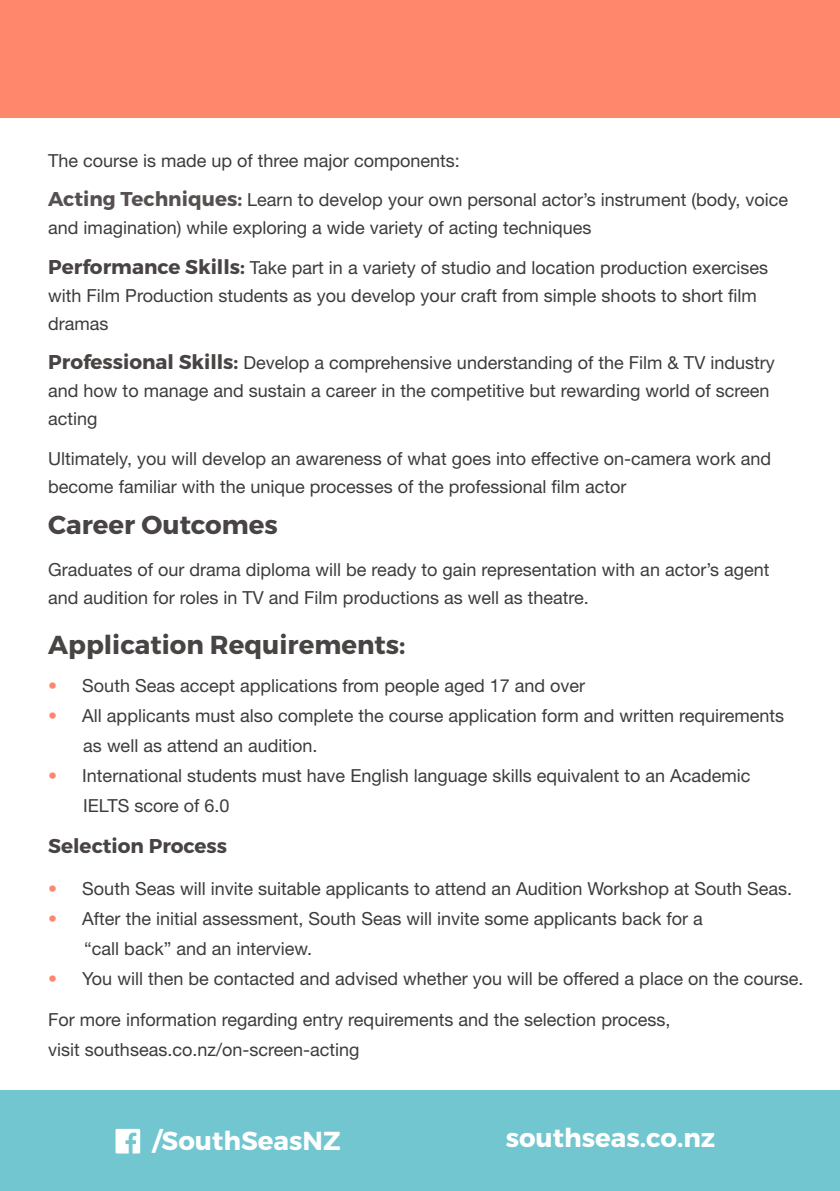
<style>
.page{position:relative;width:840px;height:1191px;background:#fff}
.page>*{position:absolute;margin:0;border:0;box-sizing:border-box;transform-origin:0 0}
.t1{font:700 26px "Montserrat";color:#484443}
.t2{font:700 26px "Montserrat";color:#fff}
.t3{font:700 20px "Montserrat";color:#484443}
.t4{font:18px/28px "Helvetica Neue LT Std";color:#3c3c3b}
.s1{font-family:"Montserrat";font-weight:700;font-size:20px;color:#565150}
.s2{font-family:"Montserrat";font-weight:700;font-size:20px;color:#484443}
.s3{color:#ff886c}
</style>
<div class="page">
<div style="left:0;top:1090px;width:839px;height:101px;background:#72c6d0"></div>
<div style="left:0;top:0;width:839px;height:117px;background:#ff886c"></div>
<svg style="left:115px;top:1128px;width:26px;height:26px"></svg>
<p class="t4" style="left:48px;top:141px;width:741px;line-height:39.4px">The course is made up of three major components:<br><span class="s1">Acting Techniques:</span> Learn to develop your own personal actor’s instrument (body, voice</p>
<p class="t4" style="left:48px;top:208px;width:721px;line-height:39.4px">and imagination) while exploring a wide variety of acting techniques<br><span class="s2">Performance Skills:</span> Take part in a variety of studio and location production exercises</p>
<p class="t4" style="left:48px;top:281px;width:709px">with Film Production students as you develop your craft from simple shoots to short film dramas</p>
<p class="t4" style="left:48px;top:348px;width:727px"><span class="s2">Professional Skills:</span> Develop a comprehensive understanding of the Film &amp; TV industry and how to manage and sustain a career in the competitive but rewarding world of screen acting</p>
<p class="t4" style="left:48px;top:444px;width:724px">Ultimately, you will develop an awareness of what goes into effective on-camera work and become familiar with the unique processes of the professional film actor</p>
<h1 class="t1" style="left:48px;top:508px;width:231px">Career Outcomes</h1>
<p class="t4" style="left:48px;top:555px;width:722px">Graduates of our drama diploma will be ready to gain representation with an actor’s agent and audition for roles in TV and Film productions as well as theatre.</p>
<h1 class="t1" style="left:48px;top:628px;width:358px">Application Requirements:</h1>
<p class="t4" style="left:48px;top:671px;width:538px"><span class="s3">•</span> South Seas accept applications from people aged 17 and over</p>
<p class="t4" style="left:83px;top:700px;width:702px;line-height:30px;text-indent:-35px"><span class="s3">•</span> All applicants must also complete the course application form and written requirements as well as attend an audition.</p>
<p class="t4" style="left:83px;top:760px;width:668px;line-height:30px;text-indent:-35px"><span class="s3">•</span> International students must have English language skills equivalent to an Academic<br>IELTS score of 6.0</p>
<p class="t3" style="left:48px;top:833px;width:180px">Selection Process</p>
<p class="t4" style="left:48px;top:874px;width:745px"><span class="s3">•</span> South Seas will invite suitable applicants to attend an Audition Workshop at South Seas.</p>
<p class="t4" style="left:84px;top:903px;width:619px;line-height:30px;text-indent:-36px"><span class="s3">•</span> After the initial assessment, South Seas will invite some applicants back for a “call back” and an interview.</p>
<p class="t4" style="left:48px;top:964px;width:756px"><span class="s3">•</span> You will then be contacted and advised whether you will be offered a place on the course.</p>
<p class="t4" style="left:48px;top:1004px;width:623px;line-height:30px">For more information regarding entry requirements and the selection process, visit southseas.co.nz/on-screen-acting</p>
<h1 class="t2" style="left:152px;top:1124px;width:189px">/SouthSeasNZ</h1>
<h1 class="t2" style="left:505px;top:1121px;width:211px">southseas.co.nz</h1>
</div>
